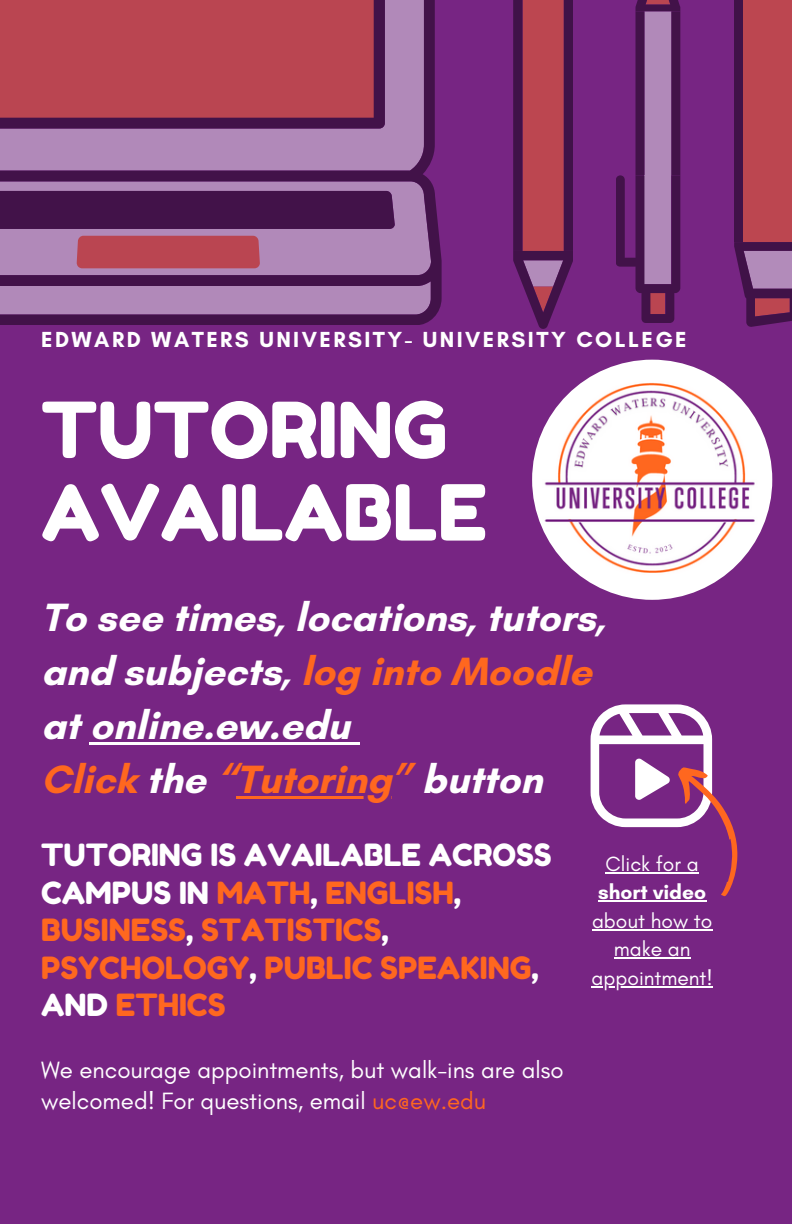
<style>
.page{position:relative;width:792px;height:1224px;background:#772583}
.page>*{position:absolute;margin:0;border:0;box-sizing:border-box;transform-origin:0 0}
.t1{font:77px/82.4px "Fredoka One";color:#fff}
.t2{font:700 40.2px/54px "Glacial Indifference";color:#fff}
.t3{font:700 40.2px "Glacial Indifference";color:#ff671f}
.t4{font:30.6px/37.6px "Fredoka One";color:#ff671f}
.t5{font:24px/31.6px "Glacial Indifference";color:#fff}
.t6{font:700 22.2px "Glacial Indifference";letter-spacing:.11em;color:#fff}
.t7{font:21px/28.4px "Glacial Indifference";color:#fff;text-align:center}
.s1{color:#ff671f}
.s2{color:#fff}
.s3{font-weight:700}
</style>
<div class="page">
<svg style="left:513px;top:0;width:60px;height:329px;background:#8a3356"></svg>
<svg style="left:0;top:0;width:442px;height:325px;background:#9a6999"></svg>
<div style="left:0;top:191px;width:395px;height:38px;background:#421249"></div>
<svg style="left:0;top:0;width:385px;height:129px;background:#ac3f50"></svg>
<svg style="left:616px;top:0;width:64px;height:323px"></svg>
<div style="left:734px;top:0;width:9px;height:242px;background:#401248"></div>
<div style="left:743px;top:0;width:49px;height:242px;background:#bc4650"></div>
<svg style="left:734px;top:242px;width:58px;height:85px"></svg>
<img style="left:532px;top:360px;width:240px;height:240px;border-radius:50%">
<hr style="left:90px;top:742px;width:260px;height:3px;background:#fff">
<svg style="left:350px;top:742px;width:10px;height:3px"></svg>
<hr style="left:236px;top:796px;width:156px;height:3px;background:#ff671f">
<svg style="left:591px;top:704px;width:147px;height:193px"></svg>
<hr style="left:606px;top:872px;width:93px;height:2px;background:#fff">
<hr style="left:598px;top:901px;width:108px;height:1px;background:#fff">
<hr style="left:592px;top:929px;width:120px;height:2px;background:#fff">
<hr style="left:614px;top:958px;width:77px;height:1px;background:#fff">
<hr style="left:592px;top:986px;width:121px;height:2px;background:#fff">
<p class="t6" style="left:41px;top:326px;width:647px">EDWARD WATERS UNIVERSITY- UNIVERSITY COLLEGE</p>
<p class="t1" style="left:41px;top:388px;width:447px">TUTORING<br>AVAILABLE</p>
<p class="t2" style="left:41px;top:590px;width:566px">To see times, locations, tutors, and subjects, <span class="s1">log into Moodle </span>at online.ew.edu</p>
<p class="t3" style="left:41px;top:755px;width:503px">Click <span class="s2">the</span> “Tutoring” <span class="s2">button</span></p>
<p class="t4" style="left:41px;top:836px;width:512px"><span class="s2">TUTORING IS AVAILABLE ACROSS<br>CAMPUS IN</span> MATH<span class="s2">,</span> ENGLISH<span class="s2">,<br></span>BUSINESS<span class="s2">,</span> STATISTICS<span class="s2">,<br></span>PSYCHOLOGY<span class="s2">,</span> PUBLIC SPEAKING<span class="s2">,<br>AND</span> ETHICS</p>
<p class="t7" style="left:592px;top:849px;width:123px">Click for a <span class="s3">short video </span>about how to make an appointment!</p>
<p class="t5" style="left:41px;top:1053px;width:524px">We encourage appointments, but walk-ins are also welcomed! For questions, email <span class="s1">uc@ew.edu</span></p>
</div>
